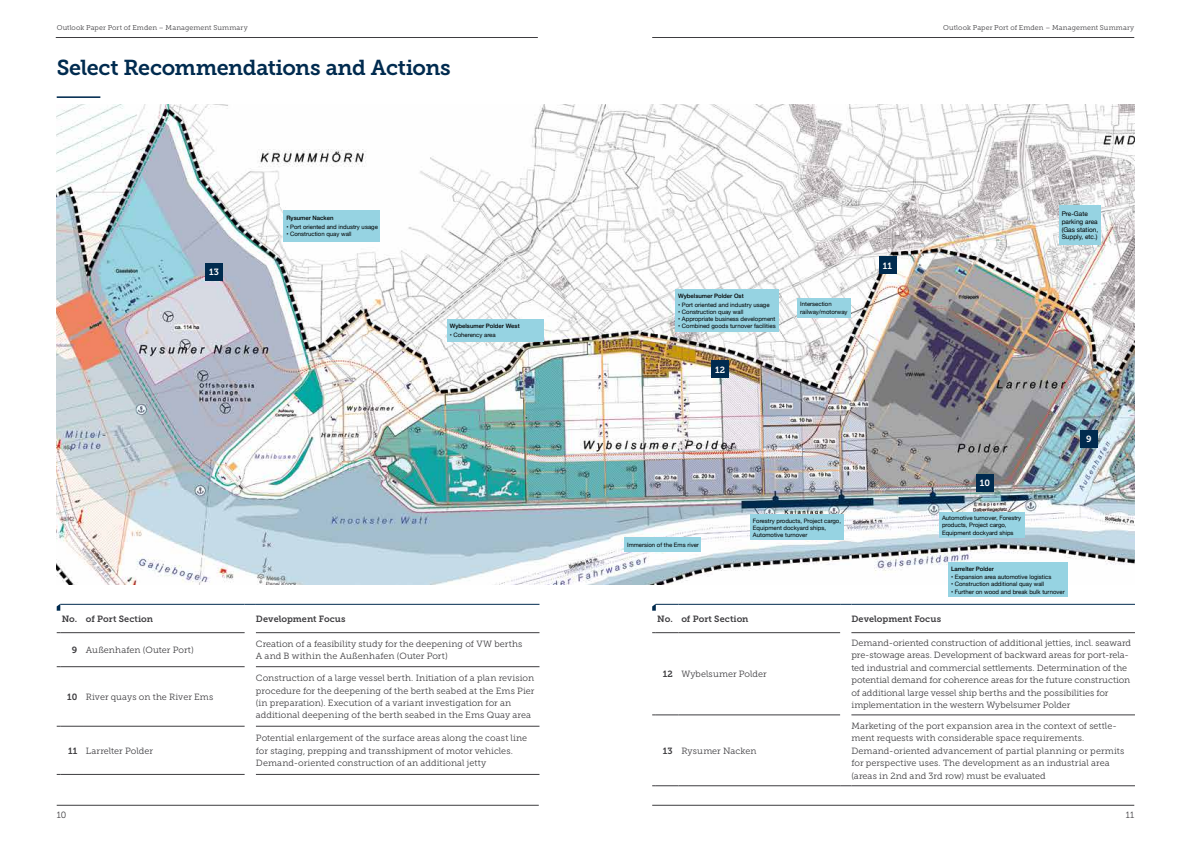
<style>
.page{position:relative;width:1191px;height:842px;background:#fff}
.page>*{position:absolute;margin:0;border:0;box-sizing:border-box;transform-origin:0 0}
.t1{font:21.5px "Museo Slab 700";letter-spacing:-.02em;color:#002b4f}
.t2{font:9px/12.4px "Museo Slab 300";letter-spacing:.005em;color:#3e3d40}
.t3{font:9px "Museo Slab 700";letter-spacing:.005em;color:#3e3d40}
.t4{font:9px "Museo Slab 700";letter-spacing:.02em;color:#fff}
.t5{font:7px "Museo Slab 300";letter-spacing:.015em;color:#3e3d40}
.t6{font:6.5px/7.8px "Helvetica Neue";color:#000}
.t7{font:6px/7.2px "Helvetica Neue";color:#000}
.t8{font:500 6px "Helvetica Neue";color:#000}
.s1{font-family:"Museo Slab 700"}
</style>
<div class="page">
<hr style="left:56px;top:37px;width:482px;height:1px;background:#3e3d40">
<hr style="left:652px;top:37px;width:482px;height:1px;background:#3e3d40">
<hr style="left:652px;top:805px;width:482px;height:1px;background:#3e3d40">
<hr style="left:57px;top:805px;width:482px;height:1px;background:#3e3d40">
<img style="left:57px;top:105px;width:1077px;height:479px">
<hr style="left:57px;top:96px;width:43px;height:2px;background:#002b4f">
<svg style="left:57px;top:632px;width:26px;height:1px"></svg>
<hr style="left:83px;top:632px;width:162px;height:1px;background:#3e3d40">
<hr style="left:256px;top:632px;width:283px;height:1px;background:#3e3d40">
<svg style="left:57px;top:666px;width:26px;height:1px"></svg>
<hr style="left:83px;top:666px;width:162px;height:1px;background:#3e3d40">
<hr style="left:256px;top:666px;width:283px;height:1px;background:#3e3d40">
<svg style="left:57px;top:726px;width:26px;height:1px"></svg>
<hr style="left:83px;top:726px;width:162px;height:1px;background:#3e3d40">
<hr style="left:256px;top:726px;width:283px;height:1px;background:#3e3d40">
<svg style="left:57px;top:774px;width:26px;height:1px"></svg>
<hr style="left:83px;top:774px;width:162px;height:1px;background:#3e3d40">
<hr style="left:256px;top:774px;width:283px;height:1px;background:#3e3d40">
<hr style="left:83px;top:604px;width:162px;height:1px;background:#002b4f">
<hr style="left:256px;top:604px;width:283px;height:1px;background:#002b4f">
<svg style="left:57px;top:604px;width:26px;height:7px"></svg>
<div style="left:206px;top:263px;width:17px;height:17px;background:#002b4f"></div>
<svg style="left:652px;top:632px;width:26px;height:1px"></svg>
<hr style="left:678px;top:632px;width:162px;height:1px;background:#3e3d40">
<hr style="left:851px;top:632px;width:284px;height:1px;background:#3e3d40">
<svg style="left:652px;top:715px;width:26px;height:1px"></svg>
<hr style="left:678px;top:715px;width:162px;height:1px;background:#3e3d40">
<hr style="left:851px;top:715px;width:284px;height:1px;background:#3e3d40">
<svg style="left:652px;top:785px;width:26px;height:1px"></svg>
<hr style="left:678px;top:785px;width:162px;height:1px;background:#3e3d40">
<hr style="left:678px;top:604px;width:162px;height:1px;background:#002b4f">
<hr style="left:851px;top:604px;width:284px;height:1px;background:#002b4f">
<hr style="left:851px;top:785px;width:284px;height:1px;background:#3e3d40">
<svg style="left:652px;top:604px;width:26px;height:7px"></svg>
<div style="left:879px;top:257px;width:17px;height:17px;background:#002b4f"></div>
<div style="left:711px;top:361px;width:18px;height:17px;background:#002b4f"></div>
<div style="left:976px;top:474px;width:17px;height:17px;background:#002b4f"></div>
<div style="left:1080px;top:430px;width:17px;height:17px;background:#002b4f"></div>
<div style="left:283px;top:210px;width:97px;height:31px;background:#96d3e2"></div>
<div style="left:447px;top:319px;width:96px;height:22px;background:#96d3e2"></div>
<div style="left:675px;top:289px;width:104px;height:43px;background:#96d3e2"></div>
<div style="left:797px;top:298px;width:54px;height:19px;background:#96d3e2"></div>
<div style="left:1058px;top:205px;width:42px;height:40px;background:#96d3e2"></div>
<div style="left:624px;top:537px;width:77px;height:15px;background:#96d3e2"></div>
<div style="left:750px;top:514px;width:93px;height:26px;background:#96d3e2"></div>
<div style="left:939px;top:512px;width:85px;height:26px;background:#96d3e2"></div>
<div style="left:948px;top:563px;width:119px;height:34px;background:#96d3e2"></div>
<p class="t5" style="left:57px;top:24px;width:192px">Outlook Paper Port of Emden – Management Summary</p>
<h1 class="t1" style="left:57px;top:55px;width:396px">Select Recommendations and Actions</h1>
<p class="t4" style="left:209px;top:267px;width:11px">13</p>
<p class="t8" style="left:286px;top:213px;width:49px">Rysumer Nacken</p>
<p class="t7" style="left:286px;top:223px;width:93px">• Port oriented and industry usage</p>
<p class="t7" style="left:286px;top:231px;width:67px">• Construction quay wall</p>
<p class="t8" style="left:450px;top:321px;width:71px">Wybelsumer Polder West</p>
<p class="t7" style="left:450px;top:331px;width:47px">• Coherency area</p>
<p class="t3" style="left:62px;top:614px;width:93px">No. of Port Section</p>
<p class="t3" style="left:256px;top:614px;width:91px">Development Focus</p>
<p class="t2" style="left:72px;top:644px;width:123px"><span class="s1">9</span> Außenhafen (Outer Port)</p>
<p class="t2" style="left:256px;top:638px;width:268px">Creation of a feasibility study for the deepening of VW berths<br>A and B within the Außenhafen (Outer Port)</p>
<p class="t2" style="left:67px;top:691px;width:148px"><span class="s1">10</span> River quays on the River Ems</p>
<p class="t2" style="left:256px;top:672px;width:280px">Construction of a large vessel berth. Initiation of a plan revision procedure for the deepening of the berth seabed at the Ems Pier (in preparation). Execution of a variant investigation for an additional deepening of the berth seabed in the Ems Quay area</p>
<p class="t2" style="left:68px;top:744px;width:86px"><span class="s1">11</span> Larrelter Polder</p>
<p class="t2" style="left:256px;top:732px;width:273px">Potential enlargement of the surface areas along the coast line for staging, prepping and transshipment of motor vehicles.<br>Demand-oriented construction of an additional jetty</p>
<p class="t5" style="left:943px;top:24px;width:192px">Outlook Paper Port of Emden – Management Summary</p>
<p class="t8" style="left:678px;top:291px;width:67px">Wybelsumer Polder Ost</p>
<p class="t7" style="left:678px;top:301px;width:93px">• Port oriented and industry usage</p>
<p class="t7" style="left:678px;top:308px;width:67px">• Construction quay wall</p>
<p class="t7" style="left:678px;top:316px;width:99px">• Appropriate business development</p>
<p class="t7" style="left:678px;top:323px;width:99px">• Combined goods turnover facilities</p>
<p class="t4" style="left:715px;top:364px;width:12px">12</p>
<p class="t7" style="left:800px;top:301px;width:49px">Intersection railway/motorway</p>
<p class="t4" style="left:883px;top:260px;width:11px">11</p>
<p class="t6" style="left:1061px;top:210px;width:38px">Pre-Gate parking area (Gas station,<br>Supply, etc.)</p>
<p class="t4" style="left:980px;top:478px;width:12px">10</p>
<p class="t4" style="left:1086px;top:434px;width:7px">9</p>
<p class="t7" style="left:627px;top:542px;width:73px">Immersion of the Ems river</p>
<p class="t7" style="left:753px;top:517px;width:90px">Forestry products, Project cargo,<br>Equipment dockyard ships,<br>Automotive turnover</p>
<p class="t7" style="left:942px;top:515px;width:81px">Automotive turnover, Forestry products, Project cargo,<br>Equipment dockyard ships</p>
<p class="t8" style="left:951px;top:564px;width:44px">Larrelter Polder</p>
<p class="t7" style="left:951px;top:574px;width:102px">• Expansion area automotive logistics</p>
<p class="t7" style="left:951px;top:581px;width:95px">• Construction additional quay wall</p>
<p class="t7" style="left:951px;top:588px;width:115px">• Further on wood and break bulk turnover</p>
<p class="t3" style="left:657px;top:614px;width:93px">No. of Port Section</p>
<p class="t3" style="left:851px;top:614px;width:91px">Development Focus</p>
<p class="t2" style="left:663px;top:668px;width:105px"><span class="s1">12</span> Wybelsumer Polder</p>
<p class="t2" style="left:663px;top:744px;width:95px"><span class="s1">13</span> Rysumer Nacken</p>
<p class="t2" style="left:851px;top:637px;width:281px">Demand-oriented construction of additional jetties, incl. seaward pre-stowage areas. Development of backward areas for port-rela&shy;ted industrial and commercial settlements. Determination of the potential demand for coherence areas for the future construction of additional large vessel ship berths and the possibilities for implementation in the western Wybelsumer Polder</p>
<p class="t2" style="left:851px;top:719px;width:274px">Marketing of the port expansion area in the context of settle&shy;ment requests with considerable space requirements.<br>Demand-oriented advancement of partial planning or permits for perspective uses. The development as an industrial area (areas in 2nd and 3rd row) must be evaluated</p>
<p class="t2" style="left:57px;top:808px;width:11px">10</p>
<p class="t2" style="left:1125px;top:808px;width:10px">11</p>
</div>
